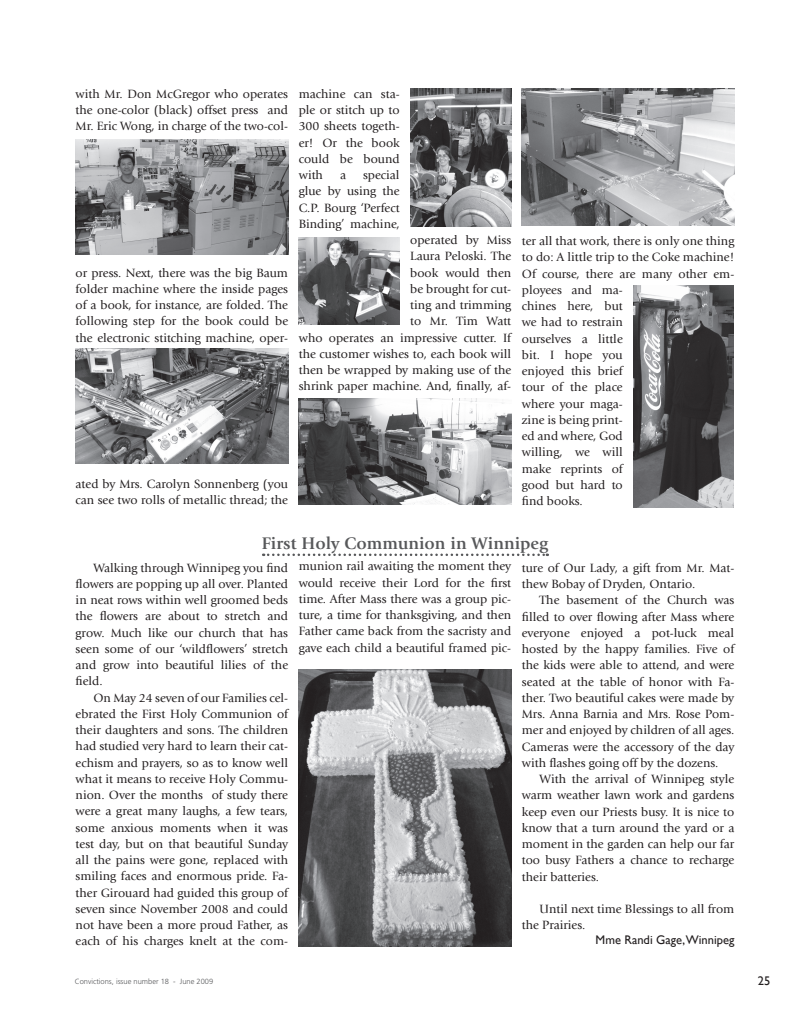
<style>
.page{position:relative;width:810px;height:1035px;background:#fff}
.page>*{position:absolute;margin:0;border:0;box-sizing:border-box;transform-origin:0 0}
.t1{font:700 17.5px "Giovanni Std";color:#57585a}
.t2{font:12.5px/16.2px "Giovanni Std";color:#231f20;text-align:justify}
.t3{font:12.5px "Gill Sans";color:#231f20}
.t4{font:300 7.5px "Frutiger LT Std";color:#57585a}
</style>
<div class="page">
<img style="left:76px;top:139px;width:212px;height:116px">
<img style="left:75px;top:348px;width:213px;height:115px">
<img style="left:410px;top:89px;width:101px;height:138px">
<img style="left:299px;top:237px;width:101px;height:88px">
<img style="left:299px;top:398px;width:212px;height:106px">
<img style="left:522px;top:89px;width:212px;height:137px">
<img style="left:633px;top:286px;width:101px;height:221px">
<svg style="left:263px;top:554px;width:285px;height:2px"></svg>
<img style="left:299px;top:669px;width:212px;height:277px">
<p class="t2" style="left:76px;top:86px;width:214px">with Mr. Don McGregor who operates the one-color (black) offset press and Mr. Eric Wong, in charge of the two-col-</p>
<p class="t2" style="left:76px;top:264px;width:214px">or press. Next, there was the big Baum folder machine where the inside pages of a book, for instance, are folded. The following step for the book could be the electronic stitching machine, oper-</p>
<p class="t2" style="left:76px;top:476px;width:214px">ated by Mrs. Carolyn Sonnenberg (you can see two rolls of metallic thread; the</p>
<p class="t2" style="left:299px;top:86px;width:102px">machine can sta&shy;ple or stitch up to 300 sheets togeth&shy;er! Or the book could be bound with</p>
<p class="t2" style="left:299px;top:167px;width:102px;text-indent:64px">special glue by using the C.P. Bourg ‘Perfect Binding’ machine,</p>
<p class="t2" style="left:299px;top:232px;width:214px;text-align:right">operated by Miss<br>Laura Peloski. The<br>book would then<br>be brought for cut-<br>ting and trimming<br>to Mr. Tim Watt<br>who operates an impressive cutter. If the customer wishes to, each book will then be wrapped by making use of the shrink paper machine. And, finally, af-</p>
<p class="t2" style="left:522px;top:233px;width:214px;text-align:left">ter all that work, there is only one thing to do: A little trip to the Coke machine!<br>Of course, there are many other em&shy;ployees and ma-<br>chines here, but<br>we had to restrain<br>ourselves a little<br>bit. I hope you<br>enjoyed this brief<br>tour of the place<br>where your maga-<br>zine is being print-<br>ed and where, God<br>willing, we will<br>make reprints of<br>good but hard to<br>find books.</p>
<p class="t2" style="left:340px;top:167px;width:8px">a</p>
<h1 class="t1" style="left:262px;top:533px;width:288px">First Holy Communion in Winnipeg</h1>
<p class="t2" style="left:522px;top:560px;width:214px">ture of Our Lady, a gift from Mr. Mat&shy;thew Bobay of Dryden, Ontario.</p>
<p class="t2" style="left:522px;top:592px;width:214px;text-indent:18px">The basement of the Church was filled to over flowing after Mass where everyone enjoyed a pot-luck meal hosted by the happy families. Five of the kids were able to attend, and were seated at the table of honor with Fa&shy;ther. Two beautiful cakes were made by Mrs. Anna Barnia and Mrs. Rose Pom&shy;mer and enjoyed by children of all ages.<br>Cameras were the accessory of the day with flashes going off by the dozens.</p>
<p class="t2" style="left:522px;top:771px;width:214px;text-indent:18px">With the arrival of Winnipeg style warm weather lawn work and gardens keep even our Priests busy. It is nice to know that a turn around the yard or a moment in the garden can help our far too busy Fathers a chance to recharge their batteries.</p>
<p class="t2" style="left:522px;top:901px;width:214px;text-indent:18px">Until next time Blessings to all from the Prairies.</p>
<p class="t3" style="left:596px;top:933px;width:140px">Mme Randi Gage,Winnipeg</p>
<p class="t2" style="left:299px;top:558px;width:214px">munion rail awaiting the moment they would receive their Lord for the first time. After Mass there was a group pic&shy;ture, a time for thanksgiving, and then Father came back from the sacristy and gave each child a beautiful framed pic-</p>
<p class="t2" style="left:76px;top:560px;width:214px;text-indent:18px">Walking through Winnipeg you find flowers are popping up all over. Planted in neat rows within well groomed beds the flowers are about to stretch and grow. Much like our church that has seen some of our ‘wildflowers’ stretch and grow into beautiful lilies of the field.</p>
<p class="t2" style="left:76px;top:690px;width:214px;text-indent:18px">On May 24 seven of our Families cel&shy;ebrated the First Holy Communion of their daughters and sons. The children had studied very hard to learn their cat&shy;echism and prayers, so as to know well what it means to receive Holy Commu&shy;nion. Over the months of study there were a great many laughs, a few tears, some anxious moments when it was test day, but on that beautiful Sunday all the pains were gone, replaced with smiling faces and enormous pride. Fa&shy;ther Girouard had guided this group of seven since November 2008 and could not have been a more proud Father, as each of his charges knelt at the com-</p>
<p class="t4" style="left:75px;top:977px;width:140px">Convictions, issue number 18 - June 2009</p>
<p class="t3" style="left:758px;top:973px;width:14px">25</p>
</div>
